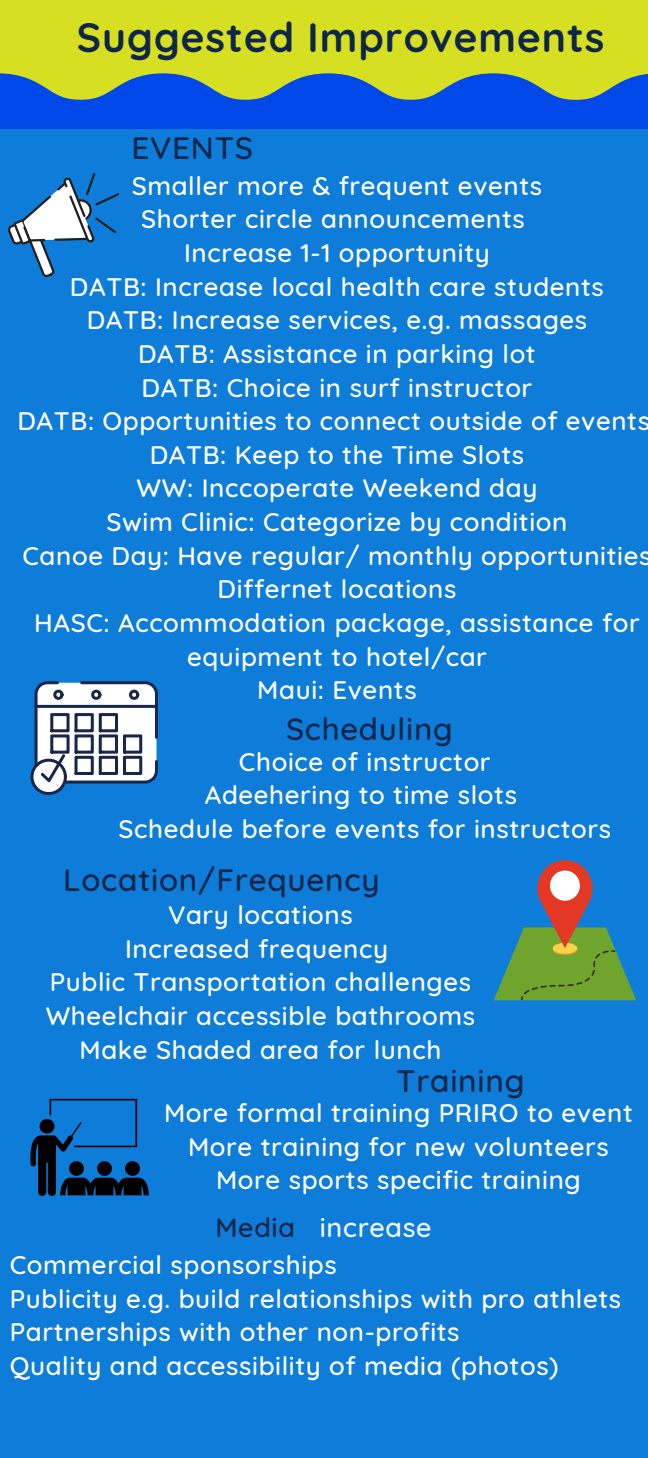
<style>
.page{position:relative;width:648px;height:1458px;background:#d7df23}
.page>*{position:absolute;margin:0;border:0;box-sizing:border-box;transform-origin:0 0}
.t1{font:700 40.73px "Quicksand";letter-spacing:.025em;color:#0f2649}
.t2{font:500 31.5px "Quicksand";letter-spacing:.025em;color:#0f2649}
.t3{font:500 31.05px "Quicksand";letter-spacing:.025em;color:#0f2649}
.t4{font:500 27px "Quicksand";letter-spacing:.025em;color:#f2f8ff}
.t5{font:500 25.88px/33.5px "Quicksand";letter-spacing:.025em;color:#fff;text-align:center}
.s1{color:#0f2649}
</style>
<div class="page">
<svg style="left:0;top:73px;width:648px;height:56px;fill:#0048e8"></svg>
<div style="left:0;top:129px;width:648px;height:1329px;background:#0e7dd9"></div>
<svg style="left:30px;top:1099px;width:119px;height:97px"></svg>
<svg style="left:494px;top:860px;width:142px;height:140px"></svg>
<svg style="left:30px;top:681px;width:128px;height:114px"></svg>
<svg style="left:8px;top:173px;width:111px;height:104px"></svg>
<h1 class="t1" style="left:77px;top:11px;width:529px">Suggested Improvements</h1>
<p class="t2" style="left:131px;top:127px;width:123px">EVENTS</p>
<p class="t5" style="left:17px;top:168px;width:635px">Smaller more &amp; frequent events<br>Shorter circle announcements<br>Increase 1-1 opportunity<br>DATB: Increase local health care students<br>DATB: Increase services, e.g. massages<br>DATB: Assistance in parking lot<br>DATB: Choice in surf instructor<br>DATB: Opportunities to connect outside of events DATB: Keep to the Time Slots<br>WW: Inccoperate Weekend day<br>Swim Clinic: Categorize by condition<br>Canoe Day: Have regular/ monthly opportunities Differnet locations<br>HASC: Accommodation package, assistance for equipment to hotel/car<br>Maui: Events</p>
<p class="t3" style="left:286px;top:709px;width:168px">Scheduling</p>
<p class="t5" style="left:119px;top:744px;width:494px">Choice of instructor<br>Adeehering to time slots<br>Schedule before events for instructors</p>
<p class="t2" style="left:63px;top:860px;width:318px">Location/Frequency</p>
<p class="t5" style="left:46px;top:898px;width:431px">Vary locations<br>Increased frequency<br>Public Transportation challenges<br>Wheelchair accessible bathrooms<br>Make Shaded area for lunch</p>
<p class="t2" style="left:396px;top:1060px;width:130px">Training</p>
<p class="t5" style="left:164px;top:1096px;width:470px">More formal training PRIRO to event<br>More training for new volunteers<br>More sports specific training</p>
<p class="t4" style="left:216px;top:1210px;width:218px"><span class="s1">Media</span> increase</p>
<p class="t5" style="left:10px;top:1248px;width:613px;text-align:left">Commercial sponsorships<br>Publicity e.g. build relationships with pro athlets Partnerships with other non-profits<br>Quality and accessibility of media (photos)</p>
</div>
